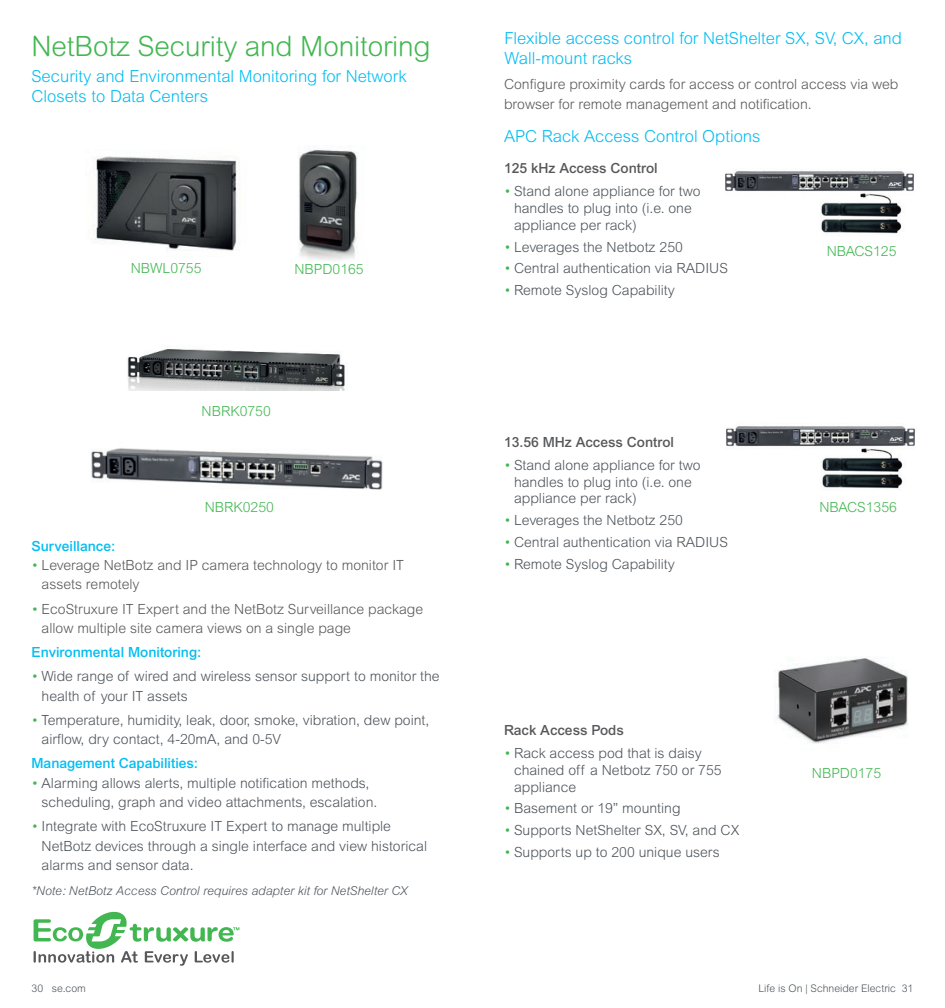
<style>
.page{position:relative;width:945px;height:1008px;background:#fff}
.page>*{position:absolute;margin:0;border:0;box-sizing:border-box;transform-origin:0 0}
.t1{font:300 28px "Arial Rounded MT Std";letter-spacing:-.005em;color:#42b751}
.t2{font:300 16.62px/19.9px "Arial MT Std";color:#01bdf2}
.t3{font:300 14px/16.8px "Arial MT Std";color:#4d545a}
.t4{font:300 14px/19.2px "Arial MT Std";color:#57585a}
.t5{font:500 14px "Arial MT Std";color:#01bdf2}
.t6{font:300 14px "Arial MT Std";color:#42b751}
.t7{font:500 14px "Arial MT Std";color:#57585a}
.t8{font:italic 300 12.25px "Arial MT Std";color:#4d545a}
.t9{font:300 10.5px "Arial Rounded MT Pro";color:#4d545a}
.t10{font:300 10.5px "Arial MT Std";color:#4d545a}
.s1{color:#42b751}
.s2{font-family:"Arial MT Std"}
</style>
<div class="page">
<img style="left:91px;top:448px;width:292px;height:42px">
<img style="left:127px;top:349px;width:218px;height:42px">
<img style="left:92px;top:156px;width:146px;height:95px">
<img style="left:299px;top:149px;width:59px;height:111px">
<img style="left:726px;top:426px;width:190px;height:63px">
<img style="left:725px;top:171px;width:190px;height:63px">
<img style="left:776px;top:657px;width:132px;height:87px">
<svg style="left:34px;top:911px;width:205px;height:55px"></svg>
<h1 class="t1" style="left:32px;top:30px;width:401px">NetBotz Security and Monitoring</h1>
<p class="t2" style="left:32px;top:67px;width:377px">Security and Environmental Monitoring for Network<br>Closets to Data Centers</p>
<p class="t6" style="left:131px;top:260px;width:72px">NBWL0755</p>
<p class="t6" style="left:295px;top:261px;width:71px">NBPD0165</p>
<p class="t6" style="left:202px;top:403px;width:71px">NBRK0750</p>
<p class="t6" style="left:205px;top:499px;width:71px">NBRK0250</p>
<p class="t5" style="left:31px;top:538px;width:85px">Surveillance:</p>
<p class="t4" style="left:42px;top:555px;width:364px;text-indent:-10px"><span class="s1">•</span> Leverage NetBotz and IP camera technology to monitor IT assets remotely</p>
<p class="t4" style="left:42px;top:599px;width:383px;text-indent:-10px"><span class="s1">•</span> EcoStruxure IT Expert and the NetBotz Surveillance package allow multiple site camera views on a single page</p>
<p class="t5" style="left:31px;top:644px;width:171px">Environmental Monitoring:</p>
<p class="t3" style="left:42px;top:667px;width:400px;line-height:19.2px;text-indent:-10px"><span class="s1">•</span> Wide range of wired and wireless sensor support to monitor the health of your IT assets</p>
<p class="t3" style="left:42px;top:710px;width:389px;line-height:19.2px;text-indent:-10px"><span class="s1">•</span> Temperature, humidity, leak, door, smoke, vibration, dew point, airflow, dry contact, 4-20mA, and 0-5V</p>
<p class="t5" style="left:31px;top:755px;width:168px">Management Capabilities:</p>
<p class="t3" style="left:42px;top:773px;width:337px;line-height:19.2px;text-indent:-10px"><span class="s1">•</span> Alarming allows alerts, multiple notification methods, scheduling, graph and video attachments, escalation.</p>
<p class="t3" style="left:42px;top:817px;width:387px;line-height:19.2px;text-indent:-10px"><span class="s1">•</span> Integrate with EcoStruxure IT Expert to manage multiple<br>NetBotz devices through a single interface and view historical alarms and sensor data.</p>
<p class="t8" style="left:32px;top:883px;width:378px">*Note: NetBotz Access Control requires adapter kit for NetShelter CX</p>
<p class="t10" style="left:32px;top:983px;width:56px">30 se.com</p>
<p class="t2" style="left:505px;top:28px;width:399px">Flexible access control for NetShelter SX, SV, CX, and<br>Wall-mount racks</p>
<p class="t4" style="left:504px;top:75px;width:396px">Configure proximity cards for access or control access via web browser for remote management and notification.</p>
<p class="t2" style="left:504px;top:126px;width:258px">APC Rack Access Control Options</p>
<p class="t7" style="left:504px;top:160px;width:155px">125 kHz Access Control</p>
<p class="t3" style="left:514px;top:183px;width:188px;text-indent:-10px"><span class="s1">•</span> Stand alone appliance for two handles to plug into (i.e. one appliance per rack)</p>
<p class="t3" style="left:504px;top:238px;width:180px"><span class="s1">•</span> Leverages the Netbotz 250</p>
<p class="t3" style="left:504px;top:260px;width:225px"><span class="s1">•</span> Central authentication via RADIUS</p>
<p class="t3" style="left:504px;top:282px;width:172px"><span class="s1">•</span> Remote Syslog Capability</p>
<p class="t7" style="left:504px;top:434px;width:172px">13.56 MHz Access Control</p>
<p class="t3" style="left:514px;top:456px;width:188px;text-indent:-10px"><span class="s1">•</span> Stand alone appliance for two handles to plug into (i.e. one appliance per rack)</p>
<p class="t3" style="left:504px;top:512px;width:180px"><span class="s1">•</span> Leverages the Netbotz 250</p>
<p class="t3" style="left:504px;top:534px;width:225px"><span class="s1">•</span> Central authentication via RADIUS</p>
<p class="t3" style="left:504px;top:556px;width:172px"><span class="s1">•</span> Remote Syslog Capability</p>
<p class="t6" style="left:827px;top:244px;width:71px">NBACS125</p>
<p class="t6" style="left:819px;top:499px;width:79px">NBACS1356</p>
<p class="t7" style="left:504px;top:722px;width:121px">Rack Access Pods</p>
<p class="t3" style="left:514px;top:745px;width:209px;text-indent:-10px"><span class="s1">•</span> Rack access pod that is daisy chained off a Netbotz 750 or 755 appliance</p>
<p class="t3" style="left:504px;top:800px;width:178px"><span class="s1">•</span> Basement or 19” mounting</p>
<p class="t3" style="left:504px;top:822px;width:237px"><span class="s1">•</span> Supports NetShelter SX, SV, and CX</p>
<p class="t3" style="left:504px;top:844px;width:217px"><span class="s1">•</span> Supports up to 200 unique users</p>
<p class="t6" style="left:812px;top:765px;width:71px">NBPD0175</p>
<p class="t9" style="left:758px;top:982px;width:157px">Life is On | Schneider Electric <span class="s2">31</span></p>
</div>
